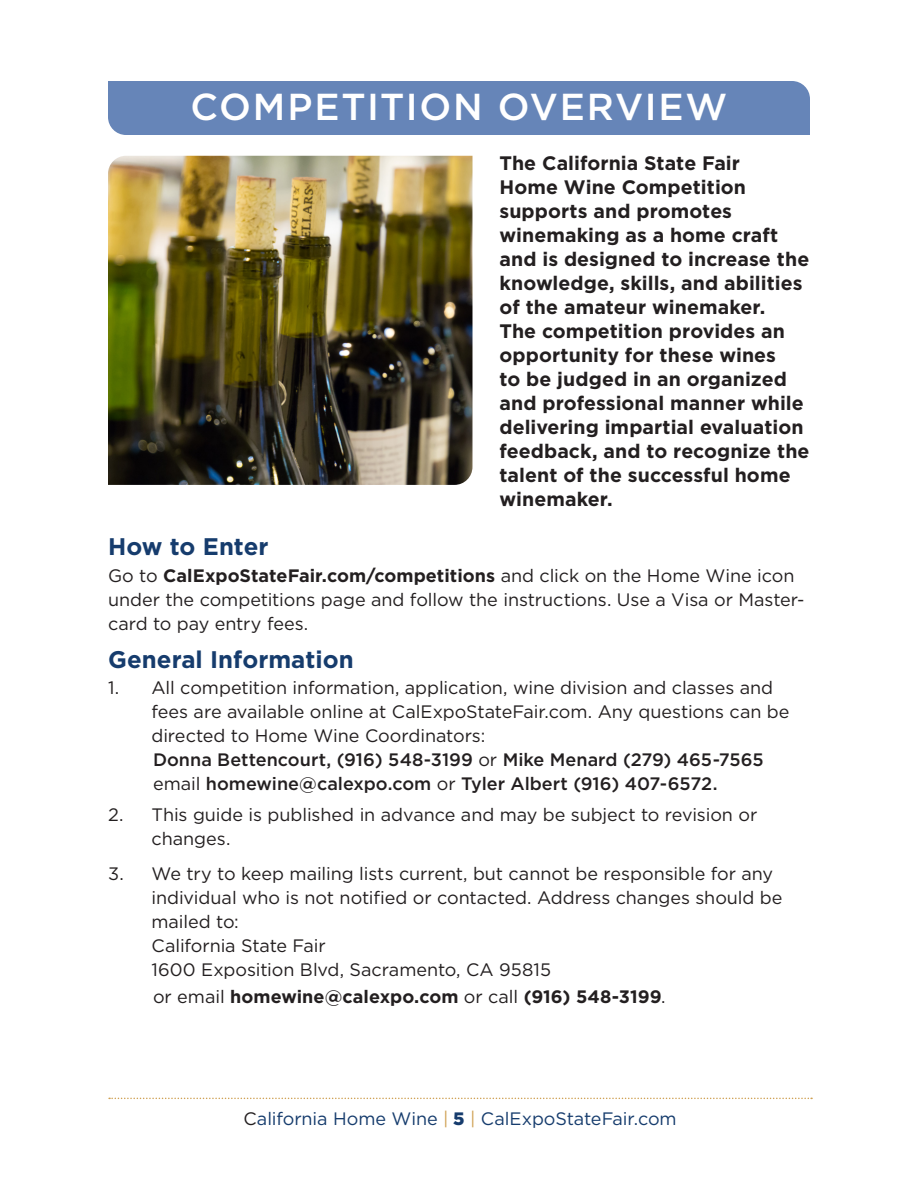
<style>
.page{position:relative;width:918px;height:1188px;background:#fff}
.page>*{position:absolute;margin:0;border:0;box-sizing:border-box;transform-origin:0 0}
.t1{font:500 37.5px "Gotham";letter-spacing:.045em;color:#fff}
.subheader{font:700 24px "Gotham";color:#163c6d}
.Body_Text{font:700 19.5px/24px "Gotham";letter-spacing:.005em;color:#231f20}
.Body_Text-2{font:18px/24px "Gotham";letter-spacing:-.005em;color:#231f20}
.Item_list{font:500 18px/24px "Gotham";color:#231f20}
.Item_list-2{font:700 18px "Gotham";letter-spacing:.005em;color:#231f20}
.t2{font:18px "Gotham";letter-spacing:-.005em;color:#163c6d}
.s1{font-weight:700}
.s2{font-weight:400}
.s3{color:#231f20}
.s4{color:#cfa052}
.s5{font-weight:900}
</style>
<div class="page">
<svg style="left:109px;top:1098px;width:703px;height:1px"></svg>
<div style="left:108px;top:81px;width:702px;height:54px;background:#6685b8"></div>
<img style="left:108px;top:156px;width:364px;height:329px">
<p class="t1" style="left:190px;top:82px;width:539px">COMPETITION OVERVIEW</p>
<p class="Body_Text" style="left:500px;top:151px;width:312px">The California State Fair<br>Home Wine Competition supports and promotes winemaking as a home craft and is designed to increase the knowledge, skills, and abilities of the amateur winemaker.<br>The competition provides an opportunity for these wines<br>to be judged in an organized and professional manner while delivering impartial evaluation feedback, and to recognize the talent of the successful home winemaker.</p>
<p class="subheader" style="left:108px;top:531px;width:162px">How to Enter</p>
<p class="Body_Text-2" style="left:108px;top:563px;width:698px">Go to <span class="s1">CalExpoStateFair.com/competitions</span> and click on the Home Wine icon under the competitions page and follow the instructions. Use a Visa or Master&shy;card to pay entry fees.</p>
<p class="subheader" style="left:108px;top:643px;width:247px">General Information</p>
<p class="Body_Text-2" style="left:152px;top:676px;width:640px;text-indent:-44px">1. All competition information, application, wine division and classes and fees are available online at CalExpoStateFair.com. Any questions can be directed to Home Wine Coordinators:</p>
<p class="Item_list" style="left:153px;top:748px;width:612px">Donna Bettencourt, (916) 548-3199 <span class="s2">or</span> Mike Menard (279) 465-7565 <span class="s2">email</span> homewine@calexpo.com <span class="s2">or</span> Tyler Albert (916) 407-6572.</p>
<p class="Body_Text-2" style="left:152px;top:802px;width:607px;text-indent:-44px">2. This guide is published in advance and may be subject to revision or changes.</p>
<p class="Body_Text-2" style="left:152px;top:861px;width:633px;text-indent:-44px">3. We try to keep mailing lists current, but cannot be responsible for any individual who is not notified or contacted. Address changes should be mailed to:<br>California State Fair<br>1600 Exposition Blvd, Sacramento, CA 95815</p>
<p class="Item_list-2" style="left:153px;top:985px;width:514px"><span class="s2">or email</span> homewine@calexpo.com <span class="s2">or call</span> (916) 548-3199<span class="s2">.</span></p>
<p class="t2" style="left:243px;top:1109px;width:435px"><span class="s3">C</span>alifornia Home Wine <span class="s4">|</span> <span class="s5">5</span> <span class="s4">|</span> CalExpoStateFair.com</p>
</div>
